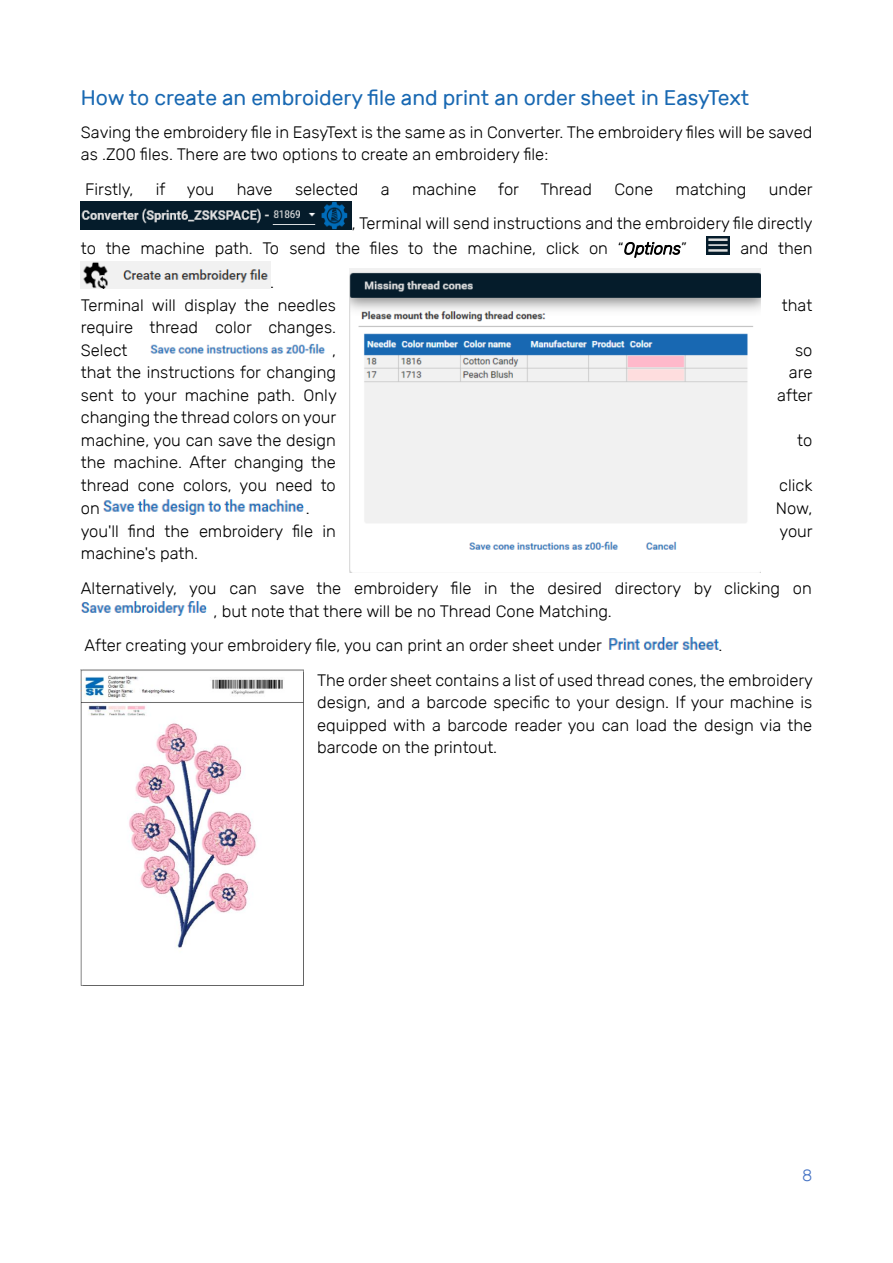
<style>
.page{position:relative;width:893px;height:1263px;background:#fff}
.page>*{position:absolute;margin:0;border:0;box-sizing:border-box;transform-origin:0 0}
.t1{font:21px "Rubik";color:#1868b2}
.t2{font:300 16.5px/22.5px "Rubik";letter-spacing:-.005em;color:#000}
.t3{font:300 16.5px "Rubik";color:#4472c4}
.s1{font-style:italic}
</style>
<div class="page">
<img style="left:81px;top:202px;width:270px;height:27px">
<img style="left:707px;top:236px;width:23px;height:18px">
<img style="left:81px;top:261px;width:189px;height:27px">
<img style="left:150px;top:343px;width:175px;height:11px">
<img style="left:103px;top:499px;width:201px;height:15px">
<img style="left:81px;top:601px;width:126px;height:14px">
<img style="left:608px;top:637px;width:110px;height:13px">
<img style="left:81px;top:670px;width:223px;height:316px">
<img style="left:349px;top:269px;width:412px;height:303px">
<h1 class="t1" style="left:81px;top:85px;width:670px">How to create an embroidery file and print an order sheet in EasyText</h1>
<p class="t2" style="left:81px;top:121px;width:733px">Saving the embroidery file in EasyText is the same as in Converter. The embroidery files will be saved as .Z00 files. There are two options to create an embroidery file:</p>
<p class="t2" style="left:85px;top:178px;width:50px">Firstly,</p>
<p class="t2" style="left:156px;top:178px;width:11px">if</p>
<p class="t2" style="left:187px;top:178px;width:29px">you</p>
<p class="t2" style="left:237px;top:178px;width:37px">have</p>
<p class="t2" style="left:295px;top:178px;width:65px">selected</p>
<p class="t2" style="left:381px;top:178px;width:10px">a</p>
<p class="t2" style="left:412px;top:178px;width:66px">machine</p>
<p class="t2" style="left:498px;top:178px;width:22px">for</p>
<p class="t2" style="left:540px;top:178px;width:53px">Thread</p>
<p class="t2" style="left:614px;top:178px;width:40px">Cone</p>
<p class="t2" style="left:676px;top:178px;width:72px">matching</p>
<p class="t2" style="left:352px;top:172px;width:462px;line-height:34.2px;text-align:right">under<br>, Terminal will send instructions and the embroidery file directly</p>
<p class="t2" style="left:81px;top:237px;width:607px">to the machine path. To send the files to the machine, click on “<span class="s1">Options</span>”</p>
<p class="t2" style="left:740px;top:237px;width:74px">and then</p>
<p class="t2" style="left:81px;top:271px;width:257px;text-indent:189px">.<br>Terminal will display the needles</p>
<p class="t2" style="left:782px;top:294px;width:32px">that</p>
<p class="t2" style="left:81px;top:316px;width:257px">require thread color changes.<br>Select</p>
<p class="t2" style="left:332px;top:339px;width:5px">,</p>
<p class="t2" style="left:795px;top:339px;width:19px">so</p>
<p class="t2" style="left:81px;top:361px;width:257px">that the instructions for changing</p>
<p class="t2" style="left:789px;top:361px;width:25px">are</p>
<p class="t2" style="left:81px;top:384px;width:257px">sent to your machine path. Only</p>
<p class="t2" style="left:777px;top:384px;width:37px">after</p>
<p class="t2" style="left:81px;top:407px;width:257px">changing the thread colors on your machine, you can save the design</p>
<p class="t2" style="left:797px;top:429px;width:17px">to</p>
<p class="t2" style="left:81px;top:452px;width:257px">the machine. After changing the thread cone colors, you need to</p>
<p class="t2" style="left:779px;top:474px;width:35px">click</p>
<p class="t2" style="left:81px;top:497px;width:20px">on</p>
<p class="t2" style="left:306px;top:497px;width:5px">.</p>
<p class="t2" style="left:776px;top:497px;width:38px">Now,</p>
<p class="t2" style="left:81px;top:520px;width:257px">you'll find the embroidery file in</p>
<p class="t2" style="left:780px;top:520px;width:35px">your</p>
<p class="t2" style="left:81px;top:542px;width:119px">machine's path.</p>
<p class="t2" style="left:214px;top:577px;width:600px;text-indent:-133px">Alternatively, you can save the embroidery file in the desired directory by clicking on , but note that there will be no Thread Cone Matching.</p>
<p class="t2" style="left:85px;top:634px;width:519px">After creating your embroidery file, you can print an order sheet under</p>
<p class="t2" style="left:719px;top:634px;width:5px">.</p>
<p class="t2" style="left:317px;top:669px;width:497px;text-align:justify">The order sheet contains a list of used thread cones, the embroidery design, and a barcode specific to your design. If your machine is equipped with a barcode reader you can load the design via the barcode on the printout.</p>
<p class="t3" style="left:802px;top:1165px;width:12px">8</p>
</div>
